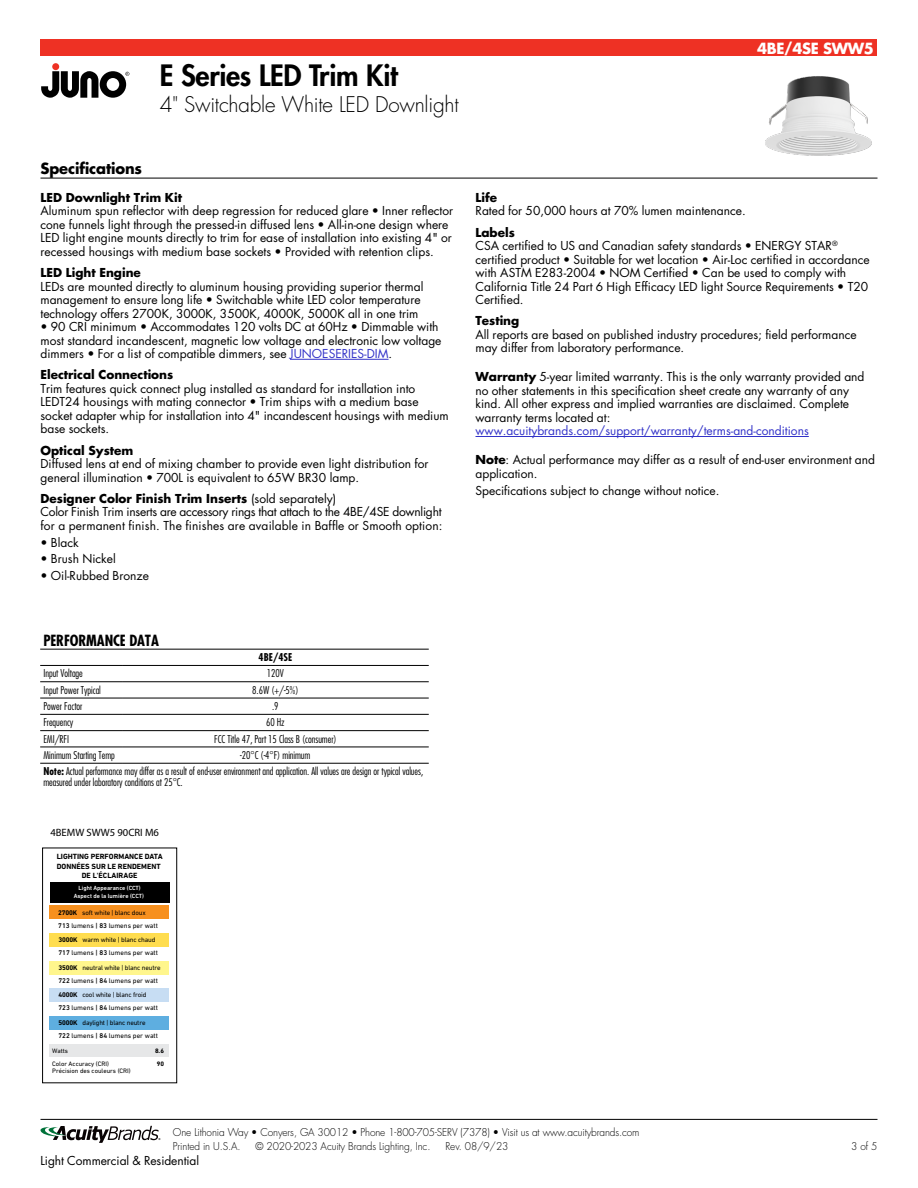
<style>
.page{position:relative;width:918px;height:1188px;background:#fff}
.page>*{position:absolute;margin:0;border:0;box-sizing:border-box;transform-origin:0 0}
.t1{font:800 28.65px "Futura Std";letter-spacing:-.01em;color:#000}
.t2{font:300 21px "Futura Std";letter-spacing:-.01em;color:#000}
.t3{font:700 condensed 15px "Futura Std";letter-spacing:-.01em;color:#000}
.t4{font:700 15px "Futura Std";letter-spacing:-.01em;color:#000}
.t5{font:700 15px "Futura Std";letter-spacing:-.025em;color:#fff}
.t6{font:12px/13.5px "Futura Std";color:#000}
.t7{font:12px/13.5px "Futura Std";letter-spacing:-.02em;color:#000}
.t8{font:700 12px "Futura Std";color:#000}
.t9{font:12px "Futura Std";color:#3232c8}
.t10{font:10.65px "Myriad Pro";color:#000}
.t11{font:300 condensed 10.5px/16.4px "Futura Std";letter-spacing:-.005em;color:#000}
.t12{font:300 10.5px/14.1px "Futura Std";letter-spacing:-.01em;color:#000;scale:.96 1}
.t13{font:700 condensed 10.5px "Futura Std";letter-spacing:-.005em;color:#000}
.t14{font:700 7.65px/9.8px "DIN Next LT Pro";color:#000}
.t15{font:7.05px "DIN Next LT Pro";color:#000}
.t16{font:6.9px "DIN Next LT Pro";letter-spacing:-.02em;color:#000}
.t17{font:6.45px "DIN Next LT Pro";color:#000}
.t18{font:700 6.45px "DIN Next LT Pro";color:#000}
.t19{font:500 6.15px/7.4px "DIN Next LT Pro";color:#fff;text-align:center}
.s1{color:#3232c8}
.s2{font-weight:700}
.s3{font-weight:500}
</style>
<div class="page">
<svg style="left:40px;top:1126px;width:120px;height:17px"></svg>
<hr style="left:40px;top:1119px;width:838px;height:1px;background:#000">
<div style="left:40px;top:39px;width:838px;height:17px;background:#ee3124"></div>
<div style="left:52px;top:63px;width:7px;height:7px;background:#ee3124;border-radius:50%"></div>
<svg style="left:41px;top:70px;width:88px;height:28px"></svg>
<hr style="left:40px;top:178px;width:838px;height:1px;background:#000">
<hr style="left:290px;top:359px;width:99px;height:1px;background:#3232c8">
<hr style="left:476px;top:436px;width:333px;height:1px;background:#3232c8">
<div style="left:50px;top:961px;width:119px;height:13px;background:#fff68d"></div>
<div style="left:50px;top:933px;width:119px;height:13px;background:#ffdd4f"></div>
<div style="left:50px;top:883px;width:119px;height:20px;background:#000"></div>
<div style="left:49px;top:906px;width:120px;height:13px;background:#f7901e"></div>
<div style="left:50px;top:1045px;width:119px;height:12px;background:#e6e7e8"></div>
<div style="left:50px;top:1016px;width:119px;height:13px;background:#5eaee0"></div>
<div style="left:50px;top:988px;width:119px;height:13px;background:#c7ddf3"></div>
<div style="left:42px;top:848px;width:135px;height:235px;border:1px solid #000"></div>
<hr style="left:40px;top:649px;width:82px;height:1px;background:#000">
<hr style="left:122px;top:649px;width:307px;height:1px;background:#000">
<hr style="left:40px;top:665px;width:82px;height:1px;background:#000">
<hr style="left:122px;top:665px;width:307px;height:1px;background:#000">
<hr style="left:40px;top:681px;width:82px;height:1px;background:#000">
<hr style="left:122px;top:681px;width:307px;height:1px;background:#000">
<hr style="left:40px;top:698px;width:82px;height:1px;background:#000">
<hr style="left:122px;top:698px;width:307px;height:1px;background:#000">
<hr style="left:40px;top:714px;width:82px;height:1px;background:#000">
<hr style="left:122px;top:714px;width:307px;height:1px;background:#000">
<hr style="left:40px;top:730px;width:82px;height:1px;background:#000">
<hr style="left:122px;top:730px;width:307px;height:1px;background:#000">
<hr style="left:40px;top:747px;width:82px;height:1px;background:#000">
<hr style="left:122px;top:747px;width:307px;height:1px;background:#000">
<hr style="left:40px;top:763px;width:82px;height:1px;background:#000">
<hr style="left:122px;top:763px;width:307px;height:1px;background:#000">
<img style="left:765px;top:76px;width:107px;height:80px">
<h1 class="t1" style="left:160px;top:57px;width:240px">E Series LED Trim Kit</h1>
<h2 class="t2" style="left:160px;top:92px;width:300px">4" Switchable White LED Downlight</h2>
<p class="t5" style="left:757px;top:38px;width:118px">4BE/4SE SWW5</p>
<p class="t4" style="left:40px;top:158px;width:103px">Specifications</p>
<p class="t8" style="left:40px;top:189px;width:143px">LED Downlight Trim Kit</p>
<p class="t6" style="left:40px;top:204px;width:414px">Aluminum spun reflector with deep regression for reduced glare • Inner reflector cone funnels light through the pressed-in diffused lens • All-in-one design where LED light engine mounts directly to trim for ease of installation into existing 4" or recessed housings with medium base sockets • Provided with retention clips.</p>
<p class="t8" style="left:40px;top:265px;width:102px">LED Light Engine</p>
<p class="t6" style="left:40px;top:280px;width:385px">LEDs are mounted directly to aluminum housing providing superior thermal management to ensure long life • Switchable white LED color temperature technology offers 2700K, 3000K, 3500K, 4000K, 5000K all in one trim</p>
<p class="t6" style="left:40px;top:320px;width:403px">• 90 CRI minimum • Accommodates 120 volts DC at 60Hz • Dimmable with most standard incandescent, magnetic low voltage and electronic low voltage dimmers • For a list of compatible dimmers, see <span class="s1">JUNOESERIES-DIM</span>.</p>
<p class="t8" style="left:40px;top:367px;width:134px">Electrical Connections</p>
<p class="t6" style="left:40px;top:382px;width:410px">Trim features quick connect plug installed as standard for installation into LEDT24 housings with mating connector • Trim ships with a medium base socket adapter whip for installation into 4" incandescent housings with medium base sockets.</p>
<p class="t8" style="left:40px;top:442px;width:94px">Optical System</p>
<p class="t6" style="left:40px;top:457px;width:390px">Diffused lens at end of mixing chamber to provide even light distribution for general illumination • 700L is equivalent to 65W BR30 lamp.</p>
<p class="t7" style="left:40px;top:492px;width:404px"><span class="s2">Designer Color Finish Trim Inserts</span> (sold separately)<br>Color Finish Trim inserts are accessory rings that attach to the 4BE/4SE downlight for a permanent finish. The finishes are available in Baffle or Smooth option:</p>
<p class="t6" style="left:40px;top:536px;width:40px">• Black</p>
<p class="t6" style="left:40px;top:552px;width:77px">• Brush Nickel</p>
<p class="t6" style="left:40px;top:569px;width:110px">• Oil-Rubbed Bronze</p>
<p class="t8" style="left:476px;top:189px;width:23px">Life</p>
<p class="t6" style="left:476px;top:204px;width:272px">Rated for 50,000 hours at 70% lumen maintenance.</p>
<p class="t6" style="left:476px;top:226px;width:396px"><span class="s2">Labels<br></span>CSA certified to US and Canadian safety standards • ENERGY STAR<sup>® </sup>certified product • Suitable for wet location • Air-Loc certified in accordance with ASTM E283-2004 • NOM Certified • Can be used to comply with California Title 24 Part 6 High Efficacy LED light Source Requirements • T20<br>Certified.</p>
<p class="t8" style="left:476px;top:313px;width:45px">Testing</p>
<p class="t6" style="left:476px;top:328px;width:383px">All reports are based on published industry procedures; field performance may differ from laboratory performance.</p>
<p class="t6" style="left:476px;top:370px;width:391px"><span class="s2">Warranty</span> 5-year limited warranty. This is the only warranty provided and no other statements in this specification sheet create any warranty of any kind. All other express and implied warranties are disclaimed. Complete warranty terms located at:</p>
<p class="t9" style="left:476px;top:423px;width:335px">www.acuitybrands.com/support/warranty/terms-and-conditions</p>
<p class="t6" style="left:476px;top:453px;width:401px"><span class="s2">Note</span>: Actual performance may differ as a result of end-user environment and application.</p>
<p class="t6" style="left:476px;top:483px;width:246px">Specifications subject to change without notice.</p>
<p class="t3" style="left:43px;top:631px;width:117px">PERFORMANCE DATA</p>
<p class="t13" style="left:259px;top:651px;width:35px">4BE/4SE</p>
<p class="t11" style="left:43px;top:665px;width:41px">Input Voltage</p>
<p class="t11" style="left:267px;top:665px;width:19px">120V</p>
<p class="t11" style="left:43px;top:682px;width:59px">Input Power Typical</p>
<p class="t11" style="left:252px;top:682px;width:48px">8.6W (+/-5%)</p>
<p class="t11" style="left:43px;top:698px;width:40px">Power Factor</p>
<p class="t11" style="left:272px;top:698px;width:8px">.9</p>
<p class="t11" style="left:43px;top:714px;width:32px">Frequency</p>
<p class="t11" style="left:266px;top:714px;width:20px">60 Hz</p>
<p class="t11" style="left:43px;top:730px;width:27px">EMI/RFI</p>
<p class="t11" style="left:214px;top:730px;width:124px">FCC Title 47, Part 15 Class B (consumer)</p>
<p class="t11" style="left:43px;top:747px;width:73px">Minimum Starting Temp</p>
<p class="t11" style="left:43px;top:747px;width:381px;text-indent:197px">-20°C (-4°F) minimum<br><span class="s2">Note:</span> Actual performance may differ as a result of end-user environment and application. All values are design or typical values,</p>
<p class="t11" style="left:43px;top:774px;width:141px">measured under laboratory conditions at 25°C.</p>
<p class="t10" style="left:50px;top:826px;width:110px">4BEMW SWW5 90CRI M6</p>
<p class="t14" style="left:57px;top:852px;width:107px">LIGHTING PERFORMANCE DATA<br>DONNÉES SUR LE RENDEMENT</p>
<p class="t14" style="left:82px;top:870px;width:57px">DE L'ÉCLAIRAGE</p>
<p class="t19" style="left:74px;top:885px;width:72px">Light Appearance (CCT)<br>Aspect de la lumière (CCT)</p>
<p class="t16" style="left:58px;top:908px;width:89px"><span class="s2">2700K</span> soft white | blanc doux</p>
<p class="t15" style="left:58px;top:921px;width:101px"><span class="s3">713</span> lumens <span class="s3">| 83</span> lumens per watt</p>
<p class="t16" style="left:58px;top:936px;width:99px"><span class="s2">3000K</span> warm white | blanc chaud</p>
<p class="t15" style="left:58px;top:949px;width:101px"><span class="s3">717</span> lumens <span class="s3">| 83</span> lumens per watt</p>
<p class="t16" style="left:58px;top:964px;width:104px"><span class="s2">3500K</span> neutral white | blanc neutre</p>
<p class="t15" style="left:58px;top:977px;width:101px"><span class="s3">722</span> lumens <span class="s3">| 84</span> lumens per watt</p>
<p class="t16" style="left:58px;top:991px;width:90px"><span class="s2">4000K</span> cool white | blanc froid</p>
<p class="t15" style="left:58px;top:1004px;width:101px"><span class="s3">723</span> lumens <span class="s3">| 84</span> lumens per watt</p>
<p class="t16" style="left:58px;top:1019px;width:89px"><span class="s2">5000K</span> daylight | blanc neutre</p>
<p class="t15" style="left:58px;top:1032px;width:101px"><span class="s3">722</span> lumens <span class="s3">| 84</span> lumens per watt</p>
<p class="t17" style="left:52px;top:1047px;width:17px">Watts</p>
<p class="t18" style="left:155px;top:1047px;width:10px">8.6</p>
<p class="t17" style="left:52px;top:1060px;width:58px">Color Accuracy (CRI)</p>
<p class="t18" style="left:157px;top:1060px;width:9px">90</p>
<p class="t17" style="left:52px;top:1067px;width:80px">Précision des couleurs (CRI)</p>
<p class="t12" style="left:173px;top:1125px;width:488px">One Lithonia Way • Conyers, GA 30012 • Phone 1-800-705-SERV (7378) • Visit us at www.acuitybrands.com<br>Printed in U.S.A.</p>
<p class="t12" style="left:256px;top:1139px;width:184px">© 2020-2023 Acuity Brands Lighting, Inc.</p>
<p class="t12" style="left:445px;top:1139px;width:67px">Rev. 08/9/23</p>
<p class="t12" style="left:851px;top:1139px;width:29px">3 of 5</p>
<p class="t6" style="left:40px;top:1154px;width:160px">Light Commercial &amp; Residential</p>
</div>
